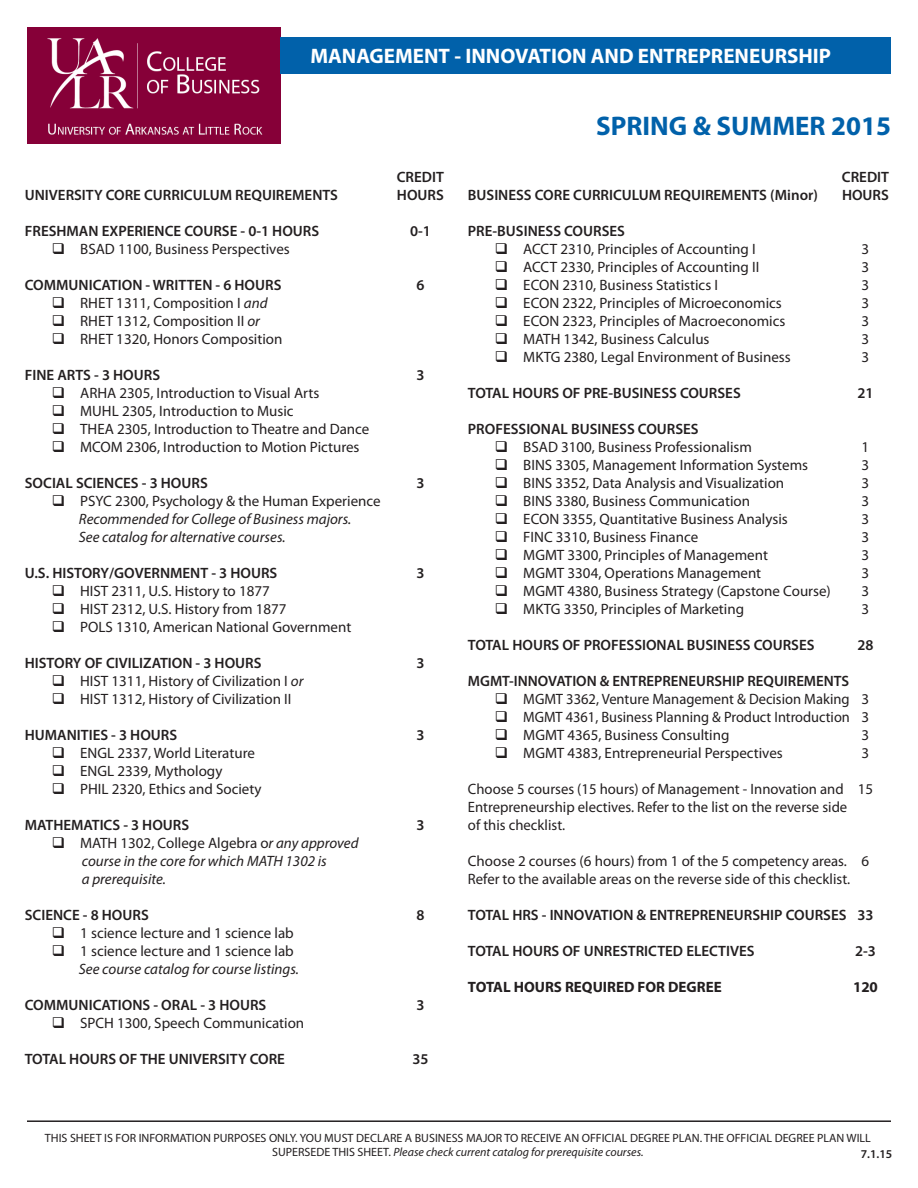
<style>
.page{position:relative;width:918px;height:1188px;background:#fff}
.page>*{position:absolute;margin:0;border:0;box-sizing:border-box;transform-origin:0 0}
.t1{font:700 27px "Myriad Pro";color:#0161aa}
.t2{font:700 21px "Myriad Pro";color:#fff}
.t3{font:15px/18px "Myriad Pro";color:#231f20}
.t4{font:600 15px "Myriad Pro";color:#231f20}
.t5{font:italic 15px "Myriad Pro";color:#231f20}
.t6{font:15px "Myriad Pro";color:#231f20;scale:.96 1}
.t7{font:700 15px "Myriad Pro";color:#231f20}
.t8{font:12px "Myriad Pro";color:#231f20}
.t9{font:italic 12px "Myriad Pro";color:#231f20}
.t10{font:600 12px "Myriad Pro";color:#231f20}
.s1{font-style:italic}
.s2{font-style:normal}
</style>
<div class="page">
<img style="left:27px;top:27px;width:254px;height:117px">
<hr style="left:27px;top:1120px;width:864px;height:2px;background:#231f20">
<div style="left:281px;top:38px;width:610px;height:36px;background:#0161aa"></div>
<p class="t2" style="left:310px;top:42px;width:522px">MANAGEMENT - INNOVATION AND ENTREPRENEURSHIP</p>
<p class="t4" style="left:25px;top:185px;width:315px">UNIVERSITY CORE CURRICULUM REQUIREMENTS</p>
<p class="t4" style="left:25px;top:221px;width:296px">FRESHMAN EXPERIENCE COURSE - 0-1 HOURS</p>
<p class="t3" style="left:52px;top:239px;width:239px">❑ BSAD 1100, Business Perspectives</p>
<p class="t4" style="left:25px;top:275px;width:258px">COMMUNICATION - WRITTEN - 6 HOURS</p>
<p class="t3" style="left:52px;top:293px;width:217px">❑ RHET 1311, Composition I <span class="s1">and</span></p>
<p class="t3" style="left:52px;top:311px;width:210px">❑ RHET 1312, Composition II <span class="s1">or</span></p>
<p class="t3" style="left:52px;top:329px;width:232px">❑ RHET 1320, Honors Composition</p>
<p class="t4" style="left:25px;top:365px;width:137px">FINE ARTS - 3 HOURS</p>
<p class="t3" style="left:52px;top:383px;width:269px">❑ ARHA 2305, Introduction to Visual Arts</p>
<p class="t3" style="left:52px;top:401px;width:243px">❑ MUHL 2305, Introduction to Music</p>
<p class="t3" style="left:52px;top:419px;width:319px">❑ THEA 2305, Introduction to Theatre and Dance</p>
<p class="t3" style="left:52px;top:437px;width:309px">❑ MCOM 2306, Introduction to Motion Pictures</p>
<p class="t4" style="left:25px;top:473px;width:184px">SOCIAL SCIENCES - 3 HOURS</p>
<p class="t3" style="left:52px;top:491px;width:330px">❑ PSYC 2300, Psychology &amp; the Human Experience</p>
<p class="t5" style="left:79px;top:509px;width:274px">Recommended for College of Business majors.</p>
<p class="t5" style="left:79px;top:527px;width:208px">See catalog for alternative courses.</p>
<p class="t4" style="left:25px;top:563px;width:254px">U.S. HISTORY/GOVERNMENT - 3 HOURS</p>
<p class="t3" style="left:52px;top:581px;width:219px">❑ HIST 2311, U.S. History to 1877</p>
<p class="t3" style="left:52px;top:599px;width:236px">❑ HIST 2312, U.S. History from 1877</p>
<p class="t3" style="left:52px;top:617px;width:301px">❑ POLS 1310, American National Government</p>
<p class="t4" style="left:25px;top:653px;width:238px">HISTORY OF CIVILIZATION - 3 HOURS</p>
<p class="t3" style="left:52px;top:671px;width:253px">❑ HIST 1311, History of Civilization I <span class="s1">or</span></p>
<p class="t3" style="left:52px;top:689px;width:241px">❑ HIST 1312, History of Civilization II</p>
<p class="t4" style="left:25px;top:725px;width:154px">HUMANITIES - 3 HOURS</p>
<p class="t3" style="left:52px;top:743px;width:205px">❑ ENGL 2337, World Literature</p>
<p class="t3" style="left:52px;top:761px;width:172px">❑ ENGL 2339, Mythology</p>
<p class="t3" style="left:52px;top:779px;width:211px">❑ PHIL 2320, Ethics and Society</p>
<p class="t4" style="left:25px;top:815px;width:166px">MATHEMATICS - 3 HOURS</p>
<p class="t3" style="left:52px;top:833px;width:308px">❑ MATH 1302, College Algebra o<span class="s1">r any approved</span></p>
<p class="t5" style="left:82px;top:851px;width:247px">course in the core for which MATH 1302 is</p>
<p class="t5" style="left:82px;top:869px;width:86px">a prerequisite.</p>
<p class="t4" style="left:25px;top:905px;width:126px">SCIENCE - 8 HOURS</p>
<p class="t3" style="left:52px;top:923px;width:243px">❑ 1 science lecture and 1 science lab</p>
<p class="t3" style="left:52px;top:941px;width:243px">❑ 1 science lecture and 1 science lab</p>
<p class="t5" style="left:79px;top:959px;width:222px">See course catalog for course listings.</p>
<p class="t4" style="left:25px;top:995px;width:243px">COMMUNICATIONS - ORAL - 3 HOURS</p>
<p class="t3" style="left:52px;top:1013px;width:254px">❑ SPCH 1300, Speech Communication</p>
<p class="t4" style="left:25px;top:1049px;width:262px">TOTAL HOURS OF THE UNIVERSITY CORE</p>
<p class="t4" style="left:397px;top:167px;width:49px">CREDIT</p>
<p class="t4" style="left:397px;top:185px;width:48px">HOURS</p>
<p class="t4" style="left:410px;top:221px;width:22px">0-1</p>
<p class="t4" style="left:416px;top:275px;width:10px">6</p>
<p class="t4" style="left:416px;top:365px;width:10px">3</p>
<p class="t4" style="left:416px;top:473px;width:10px">3</p>
<p class="t4" style="left:416px;top:563px;width:10px">3</p>
<p class="t4" style="left:416px;top:653px;width:10px">3</p>
<p class="t4" style="left:416px;top:725px;width:10px">3</p>
<p class="t4" style="left:416px;top:815px;width:10px">3</p>
<p class="t4" style="left:416px;top:905px;width:10px">8</p>
<p class="t4" style="left:416px;top:995px;width:10px">3</p>
<p class="t4" style="left:412px;top:1049px;width:18px">35</p>
<p class="t1" style="left:596px;top:108px;width:296px">SPRING &amp; SUMMER 2015</p>
<p class="t4" style="left:842px;top:167px;width:49px">CREDIT</p>
<p class="t4" style="left:842px;top:185px;width:48px">HOURS</p>
<p class="t4" style="left:468px;top:185px;width:352px">BUSINESS CORE CURRICULUM REQUIREMENTS (Minor)</p>
<p class="t4" style="left:468px;top:221px;width:159px">PRE-BUSINESS COURSES</p>
<p class="t3" style="left:495px;top:239px;width:262px">❑ ACCT 2310, Principles of Accounting I</p>
<p class="t3" style="left:495px;top:257px;width:266px">❑ ACCT 2330, Principles of Accounting II</p>
<p class="t3" style="left:495px;top:275px;width:225px">❑ ECON 2310, Business Statistics I</p>
<p class="t3" style="left:495px;top:293px;width:288px">❑ ECON 2322, Principles of Microeconomics</p>
<p class="t3" style="left:495px;top:311px;width:292px">❑ ECON 2323, Principles of Macroeconomics</p>
<p class="t3" style="left:495px;top:329px;width:216px">❑ MATH 1342, Business Calculus</p>
<p class="t3" style="left:495px;top:347px;width:297px">❑ MKTG 2380, Legal Environment of Business</p>
<p class="t4" style="left:468px;top:383px;width:274px">TOTAL HOURS OF PRE-BUSINESS COURSES</p>
<p class="t4" style="left:468px;top:419px;width:232px">PROFESSIONAL BUSINESS COURSES</p>
<p class="t3" style="left:495px;top:437px;width:259px">❑ BSAD 3100, Business Professionalism</p>
<p class="t3" style="left:495px;top:455px;width:315px">❑ BINS 3305, Management Information Systems</p>
<p class="t3" style="left:495px;top:473px;width:291px">❑ BINS 3352, Data Analysis and Visualization</p>
<p class="t3" style="left:495px;top:491px;width:257px">❑ BINS 3380, Business Communication</p>
<p class="t3" style="left:495px;top:509px;width:294px">❑ ECON 3355, Quantitative Business Analysis</p>
<p class="t3" style="left:495px;top:527px;width:205px">❑ FINC 3310, Business Finance</p>
<p class="t3" style="left:495px;top:545px;width:275px">❑ MGMT 3300, Principles of Management</p>
<p class="t3" style="left:495px;top:563px;width:268px">❑ MGMT 3304, Operations Management</p>
<p class="t3" style="left:495px;top:581px;width:337px">❑ MGMT 4380, Business Strategy (Capstone Course)</p>
<p class="t3" style="left:495px;top:599px;width:251px">❑ MKTG 3350, Principles of Marketing</p>
<p class="t4" style="left:468px;top:635px;width:348px">TOTAL HOURS OF PROFESSIONAL BUSINESS COURSES</p>
<p class="t4" style="left:468px;top:671px;width:383px">MGMT-INNOVATION &amp; ENTREPRENEURSHIP REQUIREMENTS</p>
<p class="t3" style="left:495px;top:689px;width:356px">❑ MGMT 3362, Venture Management &amp; Decision Making</p>
<p class="t6" style="left:495px;top:707px;width:371px">❑ MGMT 4361, Business Planning &amp; Product Introduction</p>
<p class="t3" style="left:495px;top:725px;width:236px">❑ MGMT 4365, Business Consulting</p>
<p class="t3" style="left:495px;top:743px;width:289px">❑ MGMT 4383, Entrepreneurial Perspectives</p>
<p class="t3" style="left:468px;top:779px;width:381px">Choose 5 courses (15 hours) of Management - Innovation and<br>Entrepreneurship electives. Refer to the list on the reverse side of this checklist.</p>
<p class="t3" style="left:468px;top:851px;width:384px">Choose 2 courses (6 hours) from 1 of the 5 competency areas.<br>Refer to the available areas on the reverse side of this checklist.</p>
<p class="t4" style="left:468px;top:905px;width:380px">TOTAL HRS - INNOVATION &amp; ENTREPRENEURSHIP COURSES</p>
<p class="t4" style="left:468px;top:941px;width:288px">TOTAL HOURS OF UNRESTRICTED ELECTIVES</p>
<p class="t7" style="left:468px;top:977px;width:255px">TOTAL HOURS REQUIRED FOR DEGREE</p>
<p class="t3" style="left:862px;top:239px;width:9px">3</p>
<p class="t3" style="left:862px;top:257px;width:9px">3</p>
<p class="t3" style="left:862px;top:275px;width:9px">3</p>
<p class="t3" style="left:862px;top:293px;width:9px">3</p>
<p class="t3" style="left:862px;top:311px;width:9px">3</p>
<p class="t3" style="left:862px;top:329px;width:9px">3</p>
<p class="t3" style="left:862px;top:347px;width:9px">3</p>
<p class="t4" style="left:857px;top:383px;width:18px">21</p>
<p class="t3" style="left:862px;top:437px;width:9px">1</p>
<p class="t3" style="left:862px;top:455px;width:9px">3</p>
<p class="t3" style="left:862px;top:473px;width:9px">3</p>
<p class="t3" style="left:862px;top:491px;width:9px">3</p>
<p class="t3" style="left:862px;top:509px;width:9px">3</p>
<p class="t3" style="left:862px;top:527px;width:9px">3</p>
<p class="t3" style="left:862px;top:545px;width:9px">3</p>
<p class="t3" style="left:862px;top:563px;width:9px">3</p>
<p class="t3" style="left:862px;top:581px;width:9px">3</p>
<p class="t3" style="left:862px;top:599px;width:9px">3</p>
<p class="t4" style="left:857px;top:635px;width:18px">28</p>
<p class="t3" style="left:862px;top:689px;width:9px">3</p>
<p class="t3" style="left:862px;top:707px;width:9px">3</p>
<p class="t3" style="left:862px;top:725px;width:9px">3</p>
<p class="t3" style="left:862px;top:743px;width:9px">3</p>
<p class="t3" style="left:858px;top:779px;width:17px">15</p>
<p class="t3" style="left:862px;top:851px;width:9px">6</p>
<p class="t4" style="left:857px;top:905px;width:18px">33</p>
<p class="t4" style="left:855px;top:941px;width:22px">2-3</p>
<p class="t7" style="left:853px;top:977px;width:26px">120</p>
<p class="t8" style="left:45px;top:1130px;width:828px">THIS SHEET IS FOR INFORMATION PURPOSES ONLY. YOU MUST DECLARE A BUSINESS MAJOR TO RECEIVE AN OFFICIAL DEGREE PLAN. THE OFFICIAL DEGREE PLAN WILL</p>
<p class="t9" style="left:272px;top:1145px;width:373px"><span class="s2">SUPERSEDE THIS SHEET.</span> Please check current catalog for prerequisite courses.</p>
<p class="t10" style="left:861px;top:1146px;width:33px">7.1.15</p>
</div>
